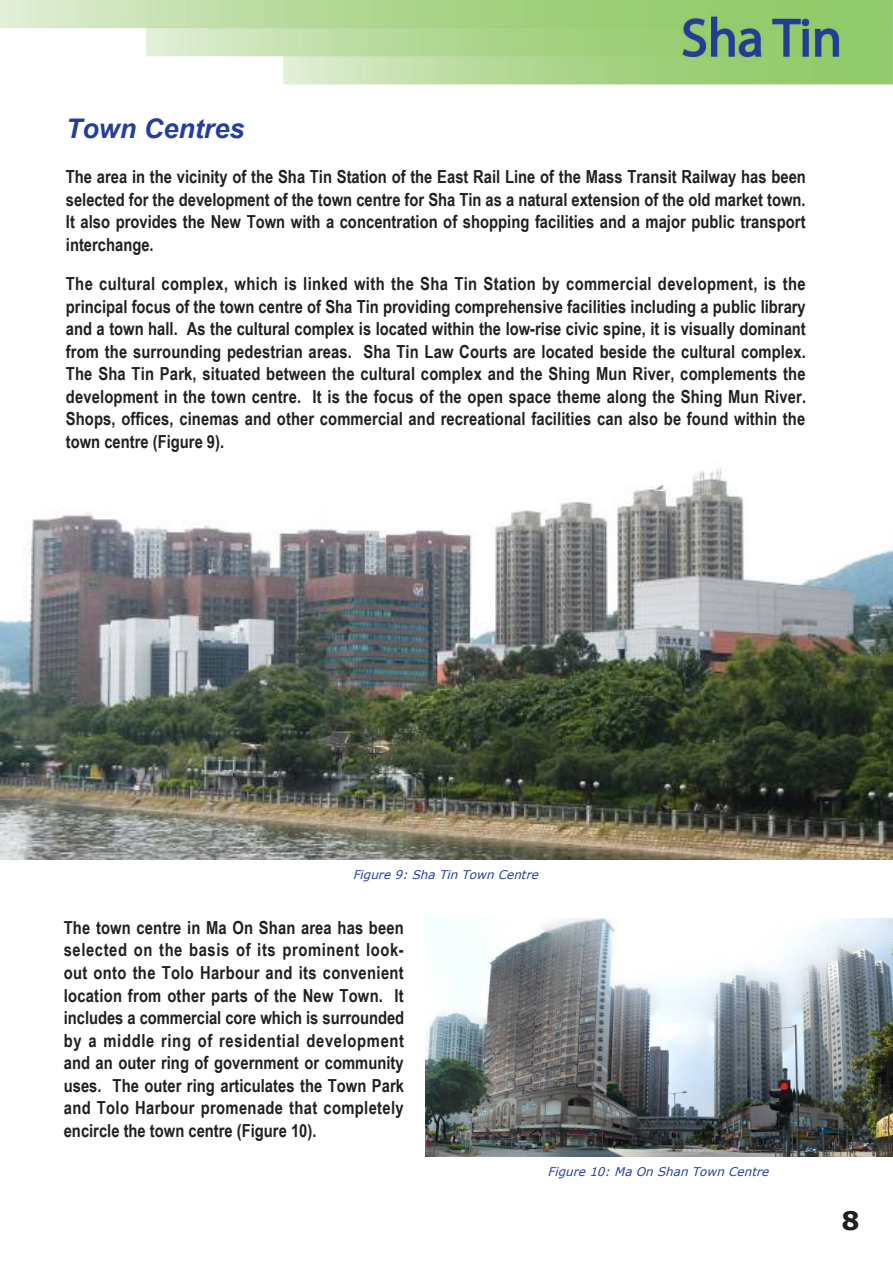
<style>
.page{position:relative;width:893px;height:1263px;background:#fff}
.page>*{position:absolute;margin:0;border:0;box-sizing:border-box;transform-origin:0 0}
.Sub_Title_en{font:italic 700 27px "Arial";color:#253f99}
.t1{font:700 25.5px "Verdana";color:#231f20}
.text_en{font:700 18px/22.5px "Arial Narrow";color:#231f20;text-align:justify}
.cap_en{font:italic 12px "Verdana";color:#253f99}
</style>
<div class="page">
<img style="left:0;top:0;width:893px;height:85px">
<img style="left:0;top:468px;width:893px;height:391px">
<img style="left:425px;top:918px;width:468px;height:239px">
<p class="Sub_Title_en" style="left:66px;top:110px;width:180px">Town Centres</p>
<p class="text_en" style="left:66px;top:165px;width:741px">The area in the vicinity of the Sha Tin Station of the East Rail Line of the Mass Transit Railway has been selected for the development of the town centre for Sha Tin as a natural extension of the old market town.<br>It also provides the New Town with a concentration of shopping facilities and a major public transport interchange.</p>
<p class="text_en" style="left:66px;top:272px;width:742px">The cultural complex, which is linked with the Sha Tin Station by commercial development, is the principal focus of the town centre of Sha Tin providing comprehensive facilities including a public library and a town hall. As the cultural complex is located within the low-rise civic spine, it is visually dominant from the surrounding pedestrian areas. Sha Tin Law Courts are located beside the cultural complex.<br>The Sha Tin Park, situated between the cultural complex and the Shing Mun River, complements the development in the town centre. It is the focus of the open space theme along the Shing Mun River.<br>Shops, offices, cinemas and other commercial and recreational facilities can also be found within the town centre (Figure 9).</p>
<p class="cap_en" style="left:353px;top:866px;width:191px">Figure9:ShaTinTownCentre</p>
<p class="text_en" style="left:64px;top:915px;width:342px">The town centre in Ma On Shan area has been selected on the basis of its prominent look&shy;out onto the Tolo Harbour and its convenient location from other parts of the New Town. It includes a commercial core which is surrounded by a middle ring of residential development and an outer ring of government or community uses. The outer ring articulates the Town Park and Tolo Harbour promenade that completely encircle the town centre (Figure 10).</p>
<p class="cap_en" style="left:548px;top:1164px;width:227px">Figure10:MaOnShanTownCentre</p>
<h2 class="t1" style="left:841px;top:1202px;width:20px">8</h2>
</div>
